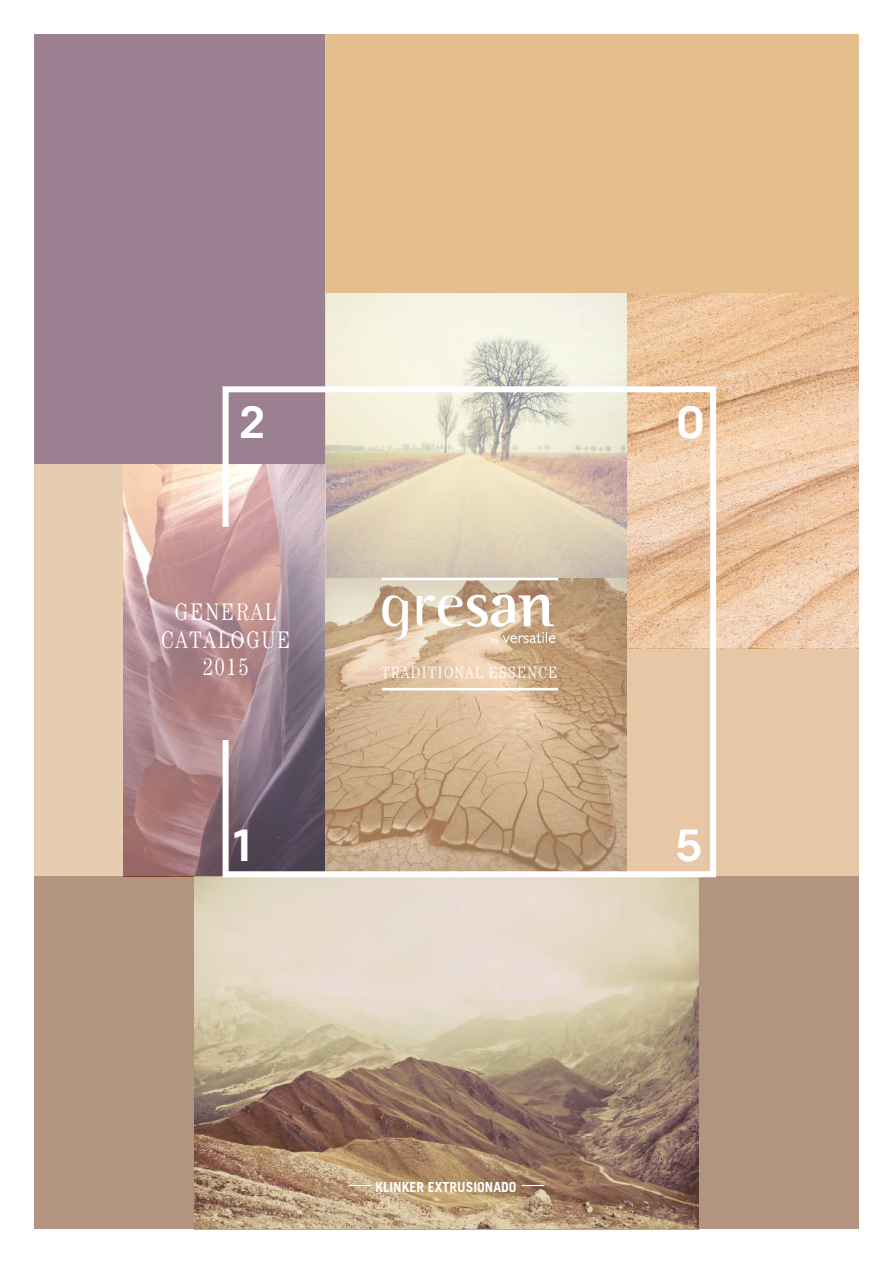
<style>
.page{position:relative;width:893px;height:1263px;background:#fff}
.page>*{position:absolute;margin:0;border:0;box-sizing:border-box;transform-origin:0 0}
.t1{font:500 45px "Colfax";color:#fff}
.t2{font:300 condensed 24px/27.6px "Century";letter-spacing:.05em;color:#fff;text-align:center}
.t3{font:300 condensed 16.5px "Century";letter-spacing:.05em;color:#fff}
.t4{font:700 13.8px "Trade Gothic";color:#fff}
</style>
<div class="page">
<div style="left:34px;top:465px;width:825px;height:764px;background:#b39480"></div>
<div style="left:325px;top:465px;width:534px;height:411px;background:#e8c7a6"></div>
<div style="left:34px;top:34px;width:291px;height:431px;background:#9b8091"></div>
<div style="left:325px;top:34px;width:534px;height:259px;background:#e4be8d"></div>
<div style="left:34px;top:465px;width:90px;height:411px;background:#e6ccb0"></div>
<svg style="left:627px;top:293px;width:232px;height:355px"></svg>
<svg style="left:325px;top:293px;width:302px;height:90px;fill:#f5f3e4"></svg>
<svg style="left:124px;top:465px;width:96px;height:411px"></svg>
<svg style="left:194px;top:876px;width:505px;height:353px"></svg>
<svg style="left:220px;top:383px;width:499px;height:497px"></svg>
<hr style="left:382px;top:688px;width:176px;height:2px;background:#fff">
<svg style="left:382px;top:595px;width:26px;height:44px"></svg>
<svg style="left:417px;top:595px;width:138px;height:50px"></svg>
<hr style="left:382px;top:578px;width:176px;height:2px;background:#fff">
<h1 class="t1" style="left:239px;top:394px;width:29px">2</h1>
<p class="t2" style="left:161px;top:598px;width:132px">GENERAL<br>CATALOGUE<br>2015</p>
<h1 class="t1" style="left:234px;top:817px;width:19px">1</h1>
<p class="t3" style="left:381px;top:663px;width:178px">TRADITIONAL ESSENCE</p>
<h1 class="t1" style="left:676px;top:394px;width:30px">0</h1>
<h1 class="t1" style="left:675px;top:817px;width:30px">5</h1>
<p class="t4" style="left:376px;top:1178px;width:142px">KLINKER EXTRUSIONADO</p>
</div>
